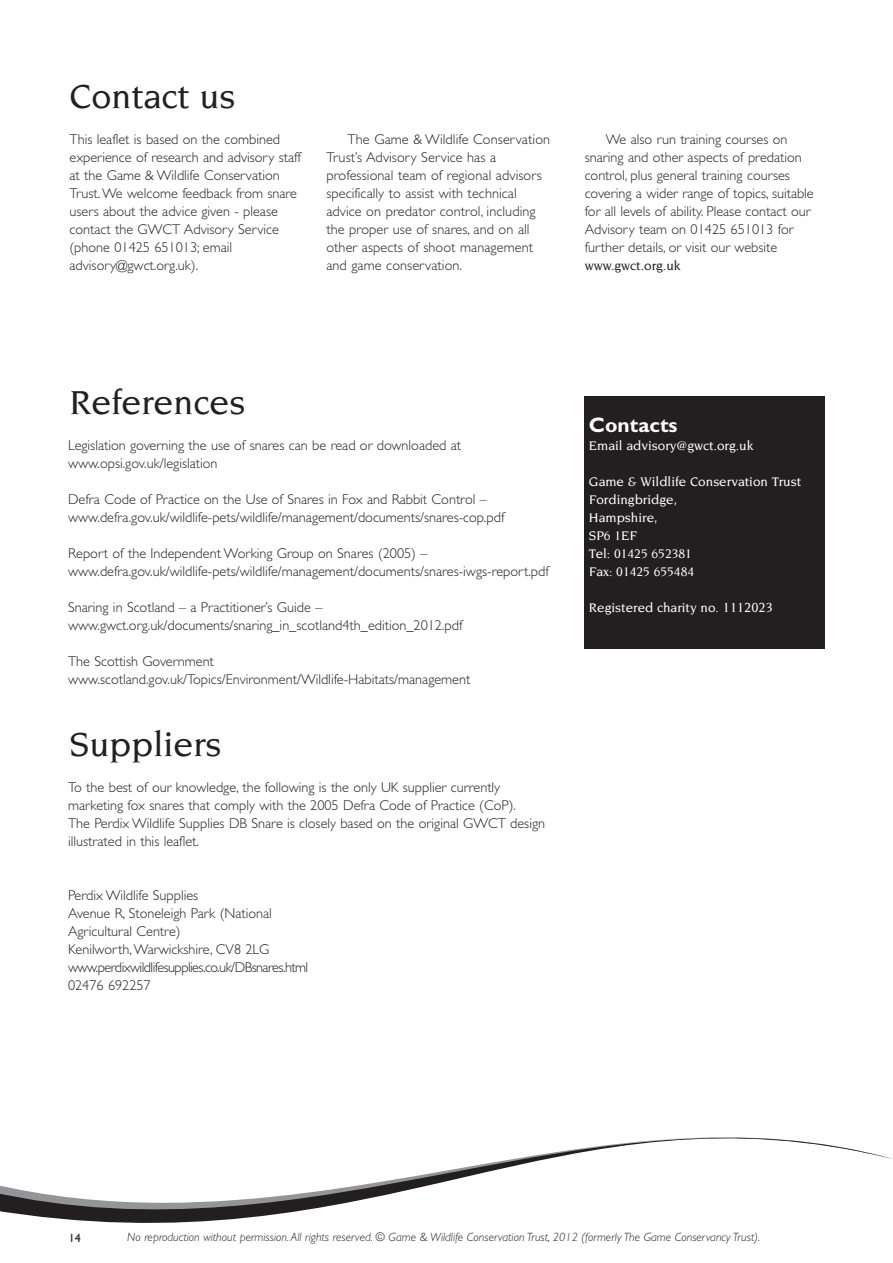
<style>
.page{position:relative;width:893px;height:1263px;background:#fff}
.page>*{position:absolute;margin:0;border:0;box-sizing:border-box;transform-origin:0 0}
.t1{font:500 36px "Novarese LT";color:#231f20}
.t2{font:700 21px "Gill Sans";color:#fff}
.t3{font:300 14.25px/18px "Gill Sans";color:#231f20}
.t4{font:500 13.5px/18px "Novarese LT";color:#fff}
.t5{font:500 13.5px "Novarese LT";color:#231f20}
.t6{font:italic 300 12px "Gill Sans";color:#231f20}
.t7{font:12px "Gill Sans";color:#231f20}
.s1{font-style:italic;font-size:14.25px}
</style>
<div class="page">
<svg style="left:0;top:1137px;width:893px;height:86px"></svg>
<div style="left:585px;top:396px;width:240px;height:252px;background:#231f20"></div>
<h1 class="t1" style="left:70px;top:83px;width:167px">Contact us</h1>
<p class="t3" style="left:70px;top:132px;width:233px">This leaflet is based on the combined experience of research and advisory staff at the Game &amp; Wildlife Conservation Trust. We welcome feedback from snare users about the advice given - please contact the GWCT Advisory Service (phone 01425 651013; email advisory@gwct.org.uk).</p>
<p class="t3" style="left:326px;top:132px;width:225px;text-indent:21px">The Game &amp; Wildlife Conservation Trust’s Advisory Service has a professional team of regional advisors specifically to assist with technical advice on predator control, including the proper use of snares, and on all other aspects of shoot management and game conservation.</p>
<p class="t3" style="left:585px;top:132px;width:230px;text-indent:21px">We also run training courses on snaring and other aspects of predation control, plus general training courses covering a wider range of topics, suitable for all levels of ability. Please contact our Advisory team on 01425 651013 for further details, or visit our website</p>
<p class="t5" style="left:585px;top:260px;width:97px">www.gwct.org.uk</p>
<h1 class="t1" style="left:70px;top:389px;width:178px">References</h1>
<p class="t3" style="left:68px;top:438px;width:395px">Legislation governing the use of snares can be read or downloaded at www.opsi.gov.uk/legislation</p>
<p class="t3" style="left:68px;top:492px;width:438px">Defra Code of Practice on the Use of Snares in Fox and Rabbit Control – www.defra.gov.uk/wildlife-pets/wildlife/management/documents/snares-cop.pdf</p>
<p class="t3" style="left:68px;top:546px;width:482px">Report of the Independent Working Group on Snares (2005) – www.defra.gov.uk/wildlife-pets/wildlife/management/documents/snares-iwgs-report.pdf</p>
<p class="t3" style="left:68px;top:600px;width:396px">Snaring in Scotland – a Practitioner’s Guide – www.gwct.org.uk/documents/snaring_in_scotland4th_edition_2012.pdf</p>
<p class="t3" style="left:68px;top:654px;width:404px">The Scottish Government www.scotland.gov.uk/Topics/Environment/Wildlife-Habitats/management</p>
<h1 class="t1" style="left:70px;top:731px;width:154px">Suppliers</h1>
<p class="t3" style="left:68px;top:780px;width:479px">To the best of our knowledge, the following is the only UK supplier currently marketing fox snares that comply with the 2005 Defra Code of Practice (CoP).<br>The Perdix Wildlife Supplies DB Snare is closely based on the original GWCT design illustrated in this leaflet.</p>
<p class="t3" style="left:68px;top:888px;width:242px">Perdix Wildlife Supplies<br>Avenue R, Stoneleigh Park (National<br>Agricultural Centre)<br>Kenilworth, Warwickshire, CV8 2LG www.perdixwildlifesupplies.co.uk/DBsnares.html<br>02476 692257</p>
<h2 class="t2" style="left:589px;top:418px;width:90px">Contacts</h2>
<p class="t4" style="left:589px;top:438px;width:166px">Email advisory@gwct.org.uk</p>
<p class="t4" style="left:589px;top:474px;width:214px">Game &amp; Wildlife Conservation Trust<br>Fordingbridge,<br>Hampshire,<br>SP6 1EF<br>Tel: 01425 652381<br>Fax: 01425 655484</p>
<p class="t4" style="left:589px;top:600px;width:185px">Registered charity no. <span class="s1">1112023</span></p>
<p class="t7" style="left:69px;top:1233px;width:13px">14</p>
<p class="t6" style="left:127px;top:1233px;width:634px">No reproduction without permission. All rights reserved. © Game &amp; Wildlife Conservation Trust, 2012 (formerly The Game Conservancy Trust).</p>
</div>
